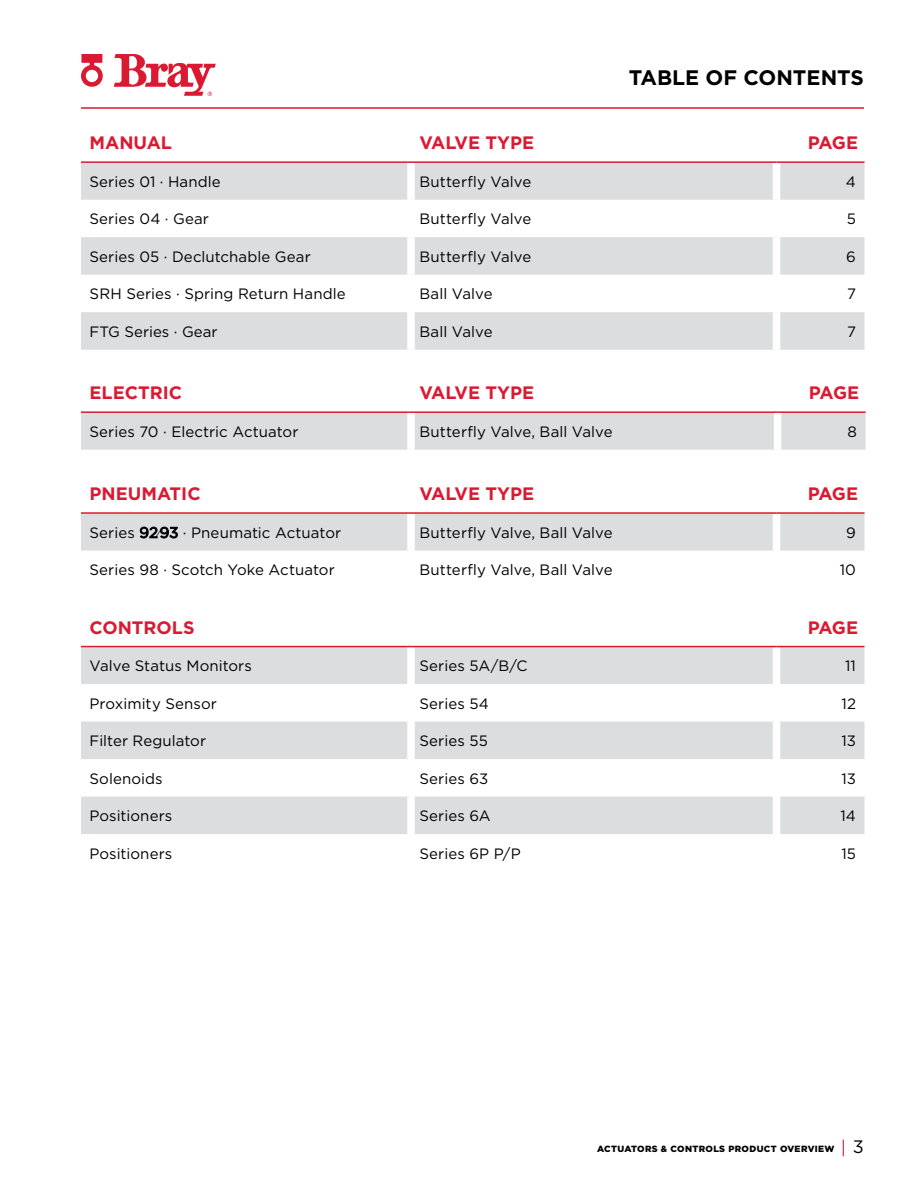
<style>
.page{position:relative;width:918px;height:1188px;background:#fff}
.page>*{position:absolute;margin:0;border:0;box-sizing:border-box;transform-origin:0 0}
.t1{font:700 21px "Gotham";color:#000}
.t2{font:700 18px "Gotham";color:#da1a32}
.t3{font:15px "Gotham";letter-spacing:.005em;color:#000}
.t4{font:900 9px "Gotham";letter-spacing:.04em;color:#000}
.s1{font-weight:400;font-size:18px;color:#da1a32}
.s2{font-weight:400;font-size:18px}
</style>
<div class="page">
<svg style="left:114px;top:54px;width:102px;height:42px"></svg>
<svg style="left:81px;top:54px;width:22px;height:33px"></svg>
<hr style="left:81px;top:107px;width:783px;height:2px;background:#da1a32">
<svg style="left:81px;top:163px;width:784px;height:187px;fill:#dcddde"></svg>
<div style="left:407px;top:163px;width:8px;height:37px;background:#fff"></div>
<div style="left:773px;top:163px;width:7px;height:37px;background:#fff"></div>
<div style="left:407px;top:200px;width:8px;height:37px;background:#fff"></div>
<div style="left:773px;top:200px;width:7px;height:37px;background:#fff"></div>
<div style="left:407px;top:237px;width:8px;height:38px;background:#fff"></div>
<div style="left:773px;top:237px;width:7px;height:38px;background:#fff"></div>
<div style="left:407px;top:275px;width:8px;height:37px;background:#fff"></div>
<div style="left:773px;top:275px;width:7px;height:37px;background:#fff"></div>
<div style="left:407px;top:312px;width:8px;height:38px;background:#fff"></div>
<div style="left:773px;top:312px;width:7px;height:38px;background:#fff"></div>
<hr style="left:81px;top:161px;width:330px;height:2px;background:#da1a32">
<hr style="left:411px;top:161px;width:366px;height:2px;background:#da1a32">
<hr style="left:777px;top:161px;width:88px;height:2px;background:#da1a32">
<div style="left:81px;top:413px;width:785px;height:37px;background:#dcddde"></div>
<div style="left:407px;top:413px;width:8px;height:37px;background:#fff"></div>
<div style="left:774px;top:413px;width:7px;height:37px;background:#fff"></div>
<hr style="left:81px;top:411px;width:330px;height:2px;background:#da1a32">
<hr style="left:411px;top:411px;width:367px;height:2px;background:#da1a32">
<hr style="left:778px;top:411px;width:88px;height:2px;background:#da1a32">
<div style="left:81px;top:514px;width:784px;height:37px;background:#dcddde"></div>
<div style="left:407px;top:514px;width:8px;height:37px;background:#fff"></div>
<div style="left:773px;top:514px;width:7px;height:37px;background:#fff"></div>
<hr style="left:81px;top:512px;width:330px;height:2px;background:#da1a32">
<hr style="left:411px;top:512px;width:366px;height:2px;background:#da1a32">
<hr style="left:777px;top:512px;width:88px;height:2px;background:#da1a32">
<svg style="left:81px;top:647px;width:784px;height:187px;fill:#dcddde"></svg>
<div style="left:407px;top:647px;width:8px;height:37px;background:#fff"></div>
<div style="left:773px;top:647px;width:7px;height:37px;background:#fff"></div>
<div style="left:407px;top:684px;width:8px;height:38px;background:#fff"></div>
<div style="left:773px;top:684px;width:7px;height:38px;background:#fff"></div>
<div style="left:407px;top:722px;width:8px;height:37px;background:#fff"></div>
<div style="left:773px;top:722px;width:7px;height:37px;background:#fff"></div>
<div style="left:407px;top:759px;width:8px;height:38px;background:#fff"></div>
<div style="left:773px;top:759px;width:7px;height:38px;background:#fff"></div>
<div style="left:407px;top:797px;width:8px;height:37px;background:#fff"></div>
<div style="left:773px;top:797px;width:7px;height:37px;background:#fff"></div>
<hr style="left:81px;top:646px;width:330px;height:1px;background:#da1a32">
<hr style="left:411px;top:646px;width:366px;height:1px;background:#da1a32">
<hr style="left:777px;top:646px;width:88px;height:1px;background:#da1a32">
<h1 class="t1" style="left:629px;top:64px;width:237px">TABLE OF CONTENTS</h1>
<p class="t2" style="left:90px;top:131px;width:84px">MANUAL</p>
<p class="t2" style="left:420px;top:131px;width:116px">VALVE TYPE</p>
<p class="t2" style="left:808px;top:131px;width:52px">PAGE</p>
<p class="t3" style="left:90px;top:172px;width:133px">Series 01 · Handle</p>
<p class="t3" style="left:420px;top:172px;width:113px">Butterfly Valve</p>
<p class="t3" style="left:846px;top:172px;width:12px">4</p>
<p class="t3" style="left:90px;top:210px;width:121px">Series 04 · Gear</p>
<p class="t3" style="left:420px;top:210px;width:113px">Butterfly Valve</p>
<p class="t3" style="left:847px;top:210px;width:11px">5</p>
<p class="t3" style="left:90px;top:247px;width:223px">Series 05 · Declutchable Gear</p>
<p class="t3" style="left:420px;top:247px;width:113px">Butterfly Valve</p>
<p class="t3" style="left:846px;top:247px;width:11px">6</p>
<p class="t3" style="left:90px;top:285px;width:258px">SRH Series · Spring Return Handle</p>
<p class="t3" style="left:420px;top:285px;width:75px">Ball Valve</p>
<p class="t3" style="left:847px;top:285px;width:10px">7</p>
<p class="t3" style="left:90px;top:322px;width:129px">FTG Series · Gear</p>
<p class="t3" style="left:420px;top:322px;width:75px">Ball Valve</p>
<p class="t3" style="left:847px;top:322px;width:10px">7</p>
<p class="t2" style="left:90px;top:381px;width:94px">ELECTRIC</p>
<p class="t2" style="left:420px;top:381px;width:116px">VALVE TYPE</p>
<p class="t2" style="left:809px;top:381px;width:52px">PAGE</p>
<p class="t3" style="left:90px;top:422px;width:211px">Series 70 · Electric Actuator</p>
<p class="t3" style="left:420px;top:422px;width:195px">Butterfly Valve, Ball Valve</p>
<p class="t3" style="left:848px;top:422px;width:11px">8</p>
<p class="t2" style="left:90px;top:482px;width:113px">PNEUMATIC</p>
<p class="t2" style="left:420px;top:482px;width:116px">VALVE TYPE</p>
<p class="t2" style="left:808px;top:482px;width:52px">PAGE</p>
<p class="t3" style="left:90px;top:523px;width:253px">Series 92⁄93 · Pneumatic Actuator</p>
<p class="t3" style="left:420px;top:523px;width:195px">Butterfly Valve, Ball Valve</p>
<p class="t3" style="left:846px;top:523px;width:11px">9</p>
<p class="t3" style="left:90px;top:560px;width:247px">Series 98 · Scotch Yoke Actuator</p>
<p class="t3" style="left:420px;top:560px;width:195px">Butterfly Valve, Ball Valve</p>
<p class="t3" style="left:840px;top:560px;width:18px">10</p>
<p class="t2" style="left:90px;top:615px;width:107px">CONTROLS</p>
<p class="t2" style="left:808px;top:615px;width:52px">PAGE</p>
<p class="t3" style="left:90px;top:656px;width:164px">Valve Status Monitors</p>
<p class="t3" style="left:420px;top:656px;width:110px">Series 5A/B/C</p>
<p class="t3" style="left:845px;top:656px;width:12px">11</p>
<p class="t3" style="left:90px;top:694px;width:129px">Proximity Sensor</p>
<p class="t3" style="left:420px;top:694px;width:71px">Series 54</p>
<p class="t3" style="left:842px;top:694px;width:16px">12</p>
<p class="t3" style="left:90px;top:731px;width:118px">Filter Regulator</p>
<p class="t3" style="left:420px;top:731px;width:70px">Series 55</p>
<p class="t3" style="left:841px;top:731px;width:16px">13</p>
<p class="t3" style="left:90px;top:769px;width:75px">Solenoids</p>
<p class="t3" style="left:420px;top:769px;width:70px">Series 63</p>
<p class="t3" style="left:841px;top:769px;width:16px">13</p>
<p class="t3" style="left:90px;top:806px;width:84px">Positioners</p>
<p class="t3" style="left:420px;top:806px;width:73px">Series 6A</p>
<p class="t3" style="left:841px;top:806px;width:17px">14</p>
<p class="t3" style="left:90px;top:844px;width:84px">Positioners</p>
<p class="t3" style="left:420px;top:844px;width:103px">Series 6P P/P</p>
<p class="t3" style="left:841px;top:844px;width:16px">15</p>
<p class="t4" style="left:597px;top:1142px;width:268px">ACTUATORS &amp; CONTROLS PRODUCT OVERVIEW <span class="s1">|</span> <span class="s2">3</span></p>
</div>
